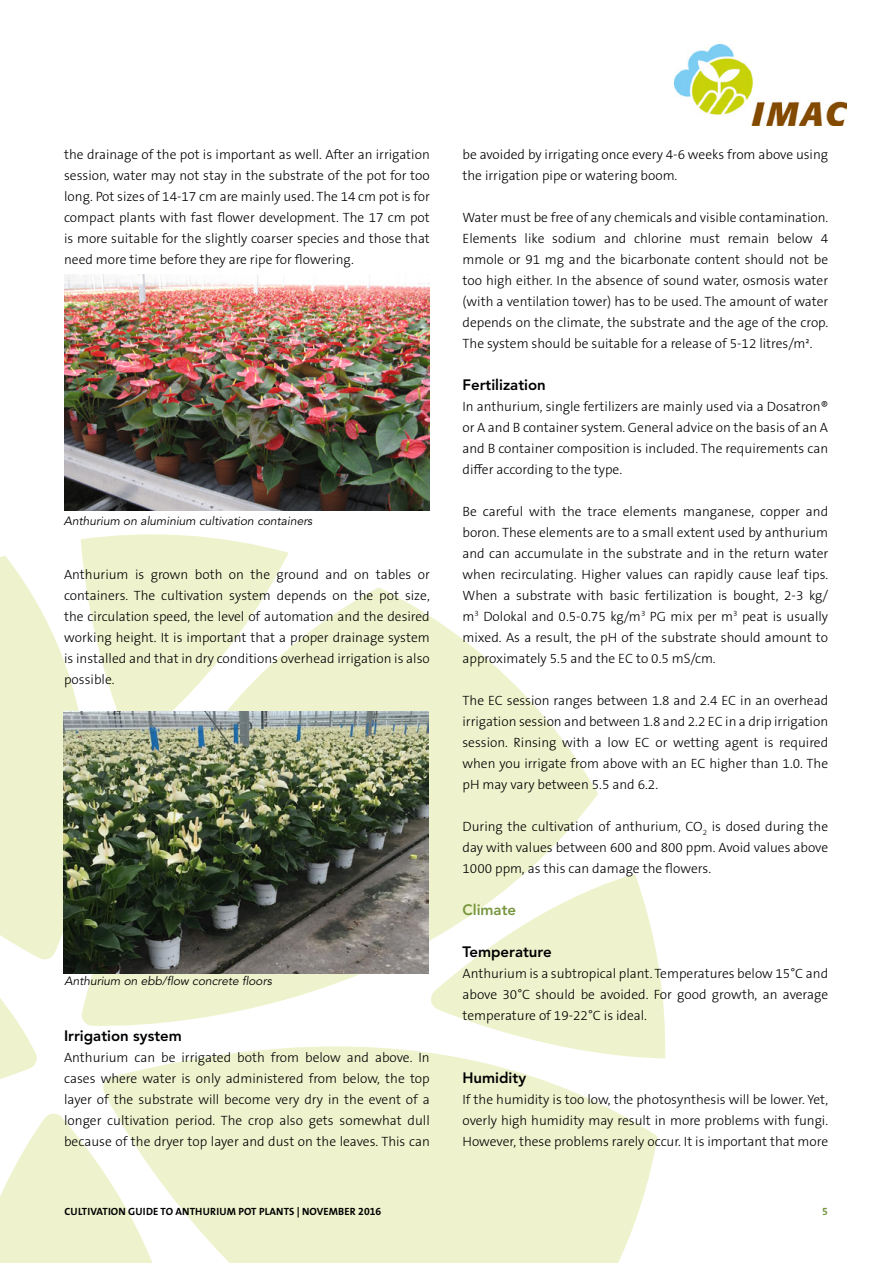
<style>
.page{position:relative;width:893px;height:1263px;background:#fff}
.page>*{position:absolute;margin:0;border:0;box-sizing:border-box;transform-origin:0 0}
.t1{font:800 15px "Avenir LT Std";color:#000}
.t2{font:800 15px "Avenir LT Std";color:#789640}
.t3{font:300 13.5px/21px "The Sans B W3";color:#000;text-align:justify}
.t4{font:italic 12px "Avenir LT Std";color:#000}
.t5{font:700 10.5px "The Sans B W7";letter-spacing:.015em;color:#000}
.t6{font:700 10.5px "The Sans B W7";color:#789640}
</style>
<div class="page">
<svg style="left:289px;top:1046px;width:369px;height:217px;background:#eff4d2"></svg>
<svg style="left:431px;top:874px;width:234px;height:184px"></svg>
<svg style="left:0;top:534px;width:289px;height:729px"></svg>
<svg style="left:81px;top:587px;width:517px;height:444px;fill:#eef3cd"></svg>
<img style="left:64px;top:711px;width:365px;height:263px">
<img style="left:675px;top:44px;width:171px;height:81px">
<img style="left:64px;top:274px;width:366px;height:236px">
<p class="t3" style="left:64px;top:144px;width:367px">the drainage of the pot is important as well. After an irrigation session, water may not stay in the substrate of the pot for too long. Pot sizes of 14-17 cm are mainly used. The 14 cm pot is for compact plants with fast flower development. The 17 cm pot is more suitable for the slightly coarser species and those that need more time before they are ripe for flowering.</p>
<p class="t4" style="left:64px;top:513px;width:250px">Anthurium on aluminium cultivation containers</p>
<p class="t3" style="left:64px;top:564px;width:367px">Anthurium is grown both on the ground and on tables or containers. The cultivation system depends on the pot size, the circulation speed, the level of automation and the desired working height. It is important that a proper drainage system is installed and that in dry conditions overhead irrigation is also possible.</p>
<p class="t4" style="left:64px;top:973px;width:209px">Anthurium on ebb/flow concrete floors</p>
<p class="t1" style="left:64px;top:1027px;width:119px">Irrigation system</p>
<p class="t3" style="left:64px;top:1047px;width:367px">Anthurium can be irrigated both from below and above. In cases where water is only administered from below, the top layer of the substrate will become very dry in the event of a longer cultivation period. The crop also gets somewhat dull because of the dryer top layer and dust on the leaves. This can</p>
<p class="t3" style="left:462px;top:144px;width:367px">be avoided by irrigating once every 4-6 weeks from above using the irrigation pipe or watering boom.</p>
<p class="t3" style="left:462px;top:207px;width:367px">Water must be free of any chemicals and visible contamination.<br>Elements like sodium and chlorine must remain below 4 mmole or 91 mg and the bicarbonate content should not be too high either. In the absence of sound water, osmosis water (with a ventilation tower) has to be used. The amount of water depends on the climate, the substrate and the age of the crop.<br>The system should be suitable for a release of 5-12 litres/m².</p>
<p class="t1" style="left:462px;top:376px;width:85px">Fertilization</p>
<p class="t3" style="left:462px;top:396px;width:367px">In anthurium, single fertilizers are mainly used via a Dosatron® or A and B container system. General advice on the basis of an A and B container composition is included. The requirements can differ according to the type.</p>
<p class="t3" style="left:462px;top:501px;width:367px">Be careful with the trace elements manganese, copper and boron. These elements are to a small extent used by anthurium and can accumulate in the substrate and in the return water when recirculating. Higher values can rapidly cause leaf tips.<br>When a substrate with basic fertilization is bought, 2-3 kg/ m<sup>3</sup> Dolokal and 0.5-0.75 kg/m<sup>3</sup> PG mix per m<sup>3</sup> peat is usually mixed. As a result, the pH of the substrate should amount to approximately 5.5 and the EC to 0.5 mS/cm.</p>
<p class="t3" style="left:462px;top:690px;width:367px">The EC session ranges between 1.8 and 2.4 EC in an overhead irrigation session and between 1.8 and 2.2 EC in a drip irrigation session. Rinsing with a low EC or wetting agent is required when you irrigate from above with an EC higher than 1.0. The pH may vary between 5.5 and 6.2.</p>
<p class="t3" style="left:462px;top:816px;width:367px">During the cultivation of anthurium, CO<sub>2</sub> is dosed during the day with values between 600 and 800 ppm. Avoid values above 1000 ppm, as this can damage the flowers.</p>
<p class="t2" style="left:462px;top:901px;width:55px">Climate</p>
<p class="t1" style="left:462px;top:943px;width:91px">Temperature</p>
<p class="t3" style="left:462px;top:963px;width:367px">Anthurium is a subtropical plant. Temperatures below 15°C and above 30°C should be avoided. For good growth, an average temperature of 19-22°C is ideal.</p>
<p class="t1" style="left:462px;top:1069px;width:65px">Humidity</p>
<p class="t3" style="left:462px;top:1089px;width:367px">If the humidity is too low, the photosynthesis will be lower. Yet, overly high humidity may result in more problems with fungi.<br>However, these problems rarely occur. It is important that more</p>
<p class="t5" style="left:65px;top:1205px;width:318px">CULTIVATION GUIDE TO ANTHURIUM POT PLANTS | NOVEMBER 2016</p>
<p class="t6" style="left:822px;top:1205px;width:7px">5</p>
</div>
